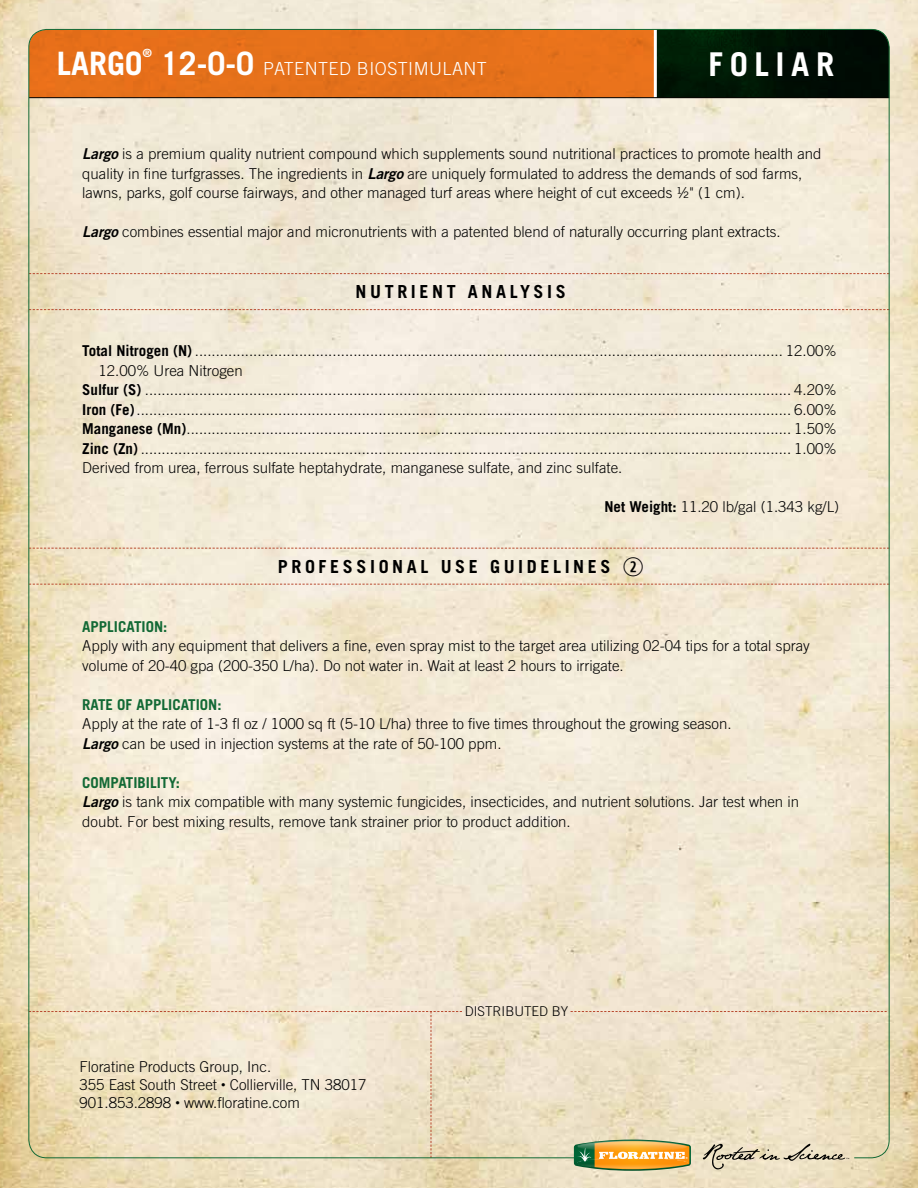
<style>
.page{position:relative;width:918px;height:1188px;background:#fff}
.page>*{position:absolute;margin:0;border:0;box-sizing:border-box;transform-origin:0 0}
.t1{font:700 32.85px "Trade Gothic LT Std";letter-spacing:.2em;color:#fff}
.t2{font:700 32.25px "Trade Gothic LT Std";color:#fff}
.t3{font:700 18px "Trade Gothic LT Std";letter-spacing:.2em;color:#000}
.t4{font:300 18px "Trade Gothic LT Std";letter-spacing:.025em;color:#fff}
.t5{font:300 15px/19.5px "Trade Gothic LT Std";color:#000}
.t6{font:700 15px "Trade Gothic LT Std";color:#126935}
.t7{font:300 13.5px "Trade Gothic LT Std";color:#000}
.t8{font:700 11.4px "Trade Gothic LT Std";color:#fff}
.s1{font-weight:700;font-size:32.25px}
.s2{font-family:"Trade Gothic LT Std Bd 2 Obl";font-weight:400}
.s3{font-weight:700}
.s4{font-family:"Combi Numerals";font-weight:400;font-size:25.5px}
.s5{font-weight:700;color:#126935}
.s6{font-size:9px}
</style>
<div class="page">
<img style="left:0;top:0;width:918px;height:1188px">
<svg style="left:29px;top:1011px;width:433px;height:147px;background:#ede1c5"></svg>
<svg style="left:703px;top:1144px;width:146px;height:25px;background:#cec4ab"></svg>
<div style="left:29px;top:30px;width:625px;height:67px;background:#e6711b"></div>
<svg style="left:657px;top:29px;width:232px;height:68px;background:#011506"></svg>
<hr style="left:654px;top:29px;width:3px;height:69px;background:#fff">
<hr style="left:29px;top:97px;width:860px;height:1px;background:#000">
<svg style="left:571px;top:1011px;width:316px;height:1px"></svg>
<svg style="left:31px;top:273px;width:856px;height:1px"></svg>
<svg style="left:31px;top:309px;width:856px;height:1px"></svg>
<svg style="left:31px;top:548px;width:856px;height:1px"></svg>
<svg style="left:31px;top:584px;width:856px;height:1px"></svg>
<img style="left:566px;top:1128px;width:133px;height:17px">
<img style="left:565px;top:1145px;width:134px;height:35px">
<svg style="left:574px;top:1140px;width:117px;height:31px;background:#c9a755"></svg>
<p class="t8" style="left:143px;top:46px;width:11px">®</p>
<p class="t4" style="left:161px;top:58px;width:327px"><span class="s1">12-0-0</span> PATENTED BIOSTIMULANT</p>
<h2 class="t2" style="left:57px;top:44px;width:88px">LARGO</h2>
<h1 class="t1" style="left:709px;top:45px;width:127px">FOLIAR</h1>
<p class="t5" style="left:82px;top:144px;width:741px"><span class="s2">Largo</span> is a premium quality nutrient compound which supplements sound nutritional practices to promote health and quality in fine turfgrasses. The ingredients in <span class="s2">Largo</span> are uniquely formulated to address the demands of sod farms, lawns, parks, golf course fairways, and other managed turf areas where height of cut exceeds ½" (1 cm).</p>
<p class="t5" style="left:82px;top:222px;width:700px"><span class="s2">Largo</span> combines essential major and micronutrients with a patented blend of naturally occurring plant extracts.</p>
<p class="t3" style="left:356px;top:280px;width:212px">NUTRIENT ANALYSIS</p>
<p class="t5" style="left:82px;top:341px;width:756px"><span class="s3">Total Nitrogen (N)</span> ............................................................................................................................................. 12.00%</p>
<p class="t5" style="left:98px;top:361px;width:146px">12.00% Urea Nitrogen</p>
<p class="t5" style="left:82px;top:380px;width:756px"><span class="s3">Sulfur (S)</span> ........................................................................................................................................................... 4.20%</p>
<p class="t5" style="left:82px;top:400px;width:756px"><span class="s3">Iron (Fe)</span>............................................................................................................................................................. 6.00%</p>
<p class="t5" style="left:82px;top:419px;width:756px"><span class="s3">Manganese (Mn)</span>................................................................................................................................................. 1.50%</p>
<p class="t5" style="left:82px;top:439px;width:756px"><span class="s3">Zinc (Zn)</span> ............................................................................................................................................................ 1.00%</p>
<p class="t5" style="left:82px;top:458px;width:542px">Derived from urea, ferrous sulfate heptahydrate, manganese sulfate, and zinc sulfate.</p>
<p class="t5" style="left:604px;top:497px;width:236px"><span class="s3">Net Weight:</span> 11.20 lb/gal (1.343 kg/L)</p>
<p class="t3" style="left:278px;top:556px;width:367px">PROFESSIONAL USE GUIDELINES <span class="s4">w</span></p>
<p class="t6" style="left:82px;top:617px;width:87px">APPLICATION:</p>
<p class="t5" style="left:82px;top:636px;width:729px">Apply with any equipment that delivers a fine, even spray mist to the target area utilizing 02-04 tips for a total spray volume of 20-40 gpa (200-350 L/ha). Do not water in. Wait at least 2 hours to irrigate.</p>
<p class="t6" style="left:82px;top:695px;width:141px">RATE OF APPLICATION:</p>
<p class="t5" style="left:82px;top:714px;width:651px">Apply at the rate of 1-3 fl oz / 1000 sq ft (5-10 L/ha) three to five times throughout the growing season.<br><span class="s2">Largo</span> can be used in injection systems at the rate of 50-100 ppm.</p>
<p class="t5" style="left:82px;top:772px;width:718px"><span class="s5">COMPATIBILITY:<br></span><span class="s2">Largo</span> is tank mix compatible with many systemic fungicides, insecticides, and nutrient solutions. Jar test when in doubt. For best mixing results, remove tank strainer prior to product addition.</p>
<p class="t5" style="left:79px;top:1057px;width:289px;line-height:18px">Floratine Products Group, Inc.<br>355 East South Street <span class="s6">•</span> Collierville, TN 38017<br>901.853.2898 <span class="s6">•</span> www.floratine.com</p>
<p class="t7" style="left:465px;top:1003px;width:105px">DISTRIBUTED BY</p>
</div>
